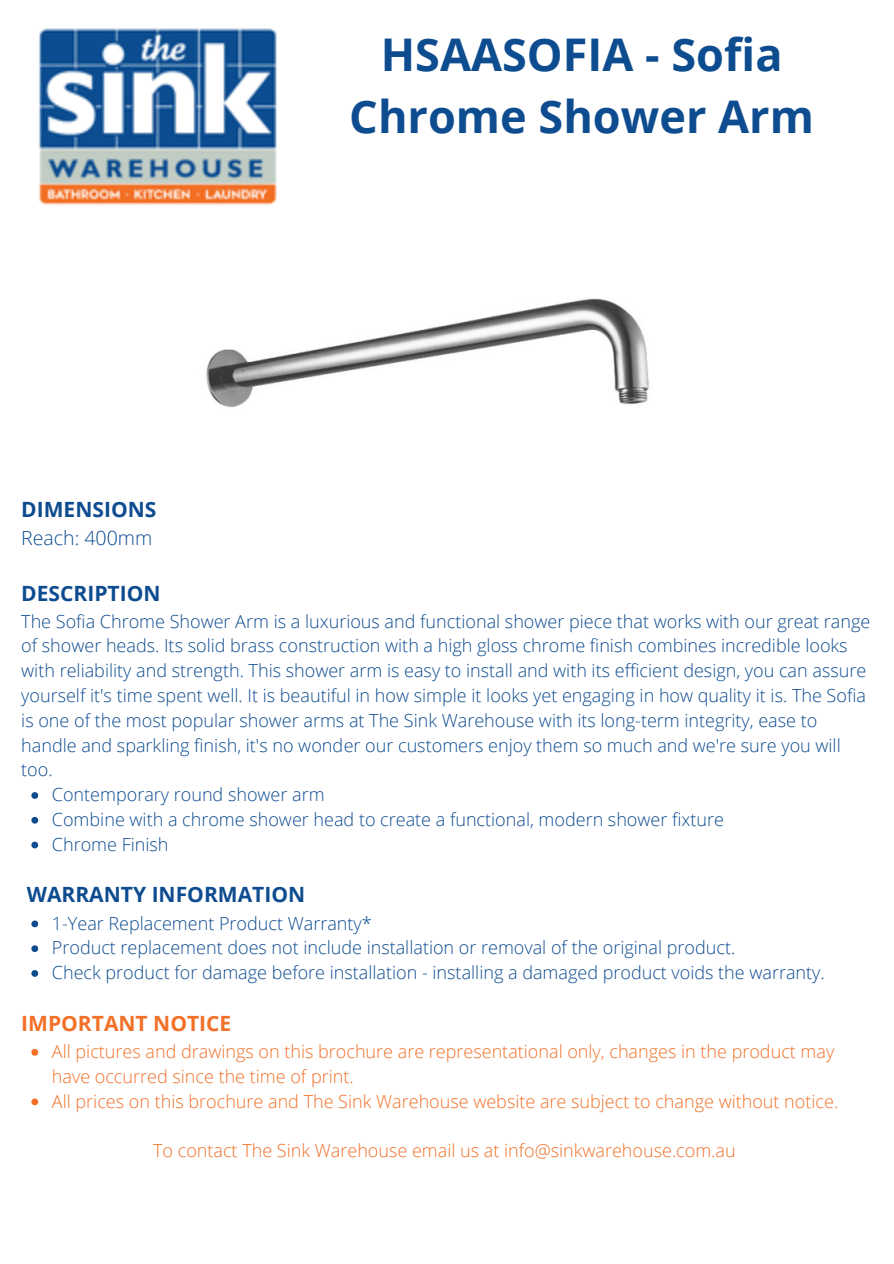
<style>
.page{position:relative;width:894px;height:1264px;background:#fff}
.page>*{position:absolute;margin:0;border:0;box-sizing:border-box;transform-origin:0 0}
.t1{font:700 45px/61.9px "Open Sans";color:#0e4c90;text-align:center}
.t2{font:700 21px "Open Sans";color:#0e4c90}
.t3{font:700 21px "Open Sans";color:#f27027}
.t4{font:300 19.5px "Open Sans";color:#0e4c90}
.t5{font:300 18px/24.8px "Open Sans";color:#0e4c90}
.t6{font:300 18px/24.8px "Open Sans";color:#f27027}
</style>
<div class="page">
<img style="left:206px;top:298px;width:443px;height:110px">
<img style="left:39px;top:28px;width:238px;height:178px">
<svg style="left:31px;top:792px;width:7px;height:6px"></svg>
<svg style="left:31px;top:816px;width:7px;height:7px"></svg>
<svg style="left:31px;top:841px;width:7px;height:7px"></svg>
<svg style="left:31px;top:920px;width:7px;height:7px"></svg>
<svg style="left:31px;top:945px;width:7px;height:7px"></svg>
<svg style="left:31px;top:970px;width:7px;height:6px"></svg>
<svg style="left:31px;top:1049px;width:7px;height:6px"></svg>
<svg style="left:31px;top:1098px;width:7px;height:7px"></svg>
<h1 class="t1" style="left:349px;top:23px;width:466px">HSAASOFIA - Sofia<br>Chrome Shower Arm</h1>
<p class="t2" style="left:21px;top:495px;width:137px">DIMENSIONS</p>
<p class="t4" style="left:21px;top:524px;width:132px">Reach: 400mm</p>
<p class="t2" style="left:21px;top:578px;width:141px">DESCRIPTION</p>
<p class="t5" style="left:21px;top:608px;width:850px">The Sofia Chrome Shower Arm is a luxurious and functional shower piece that works with our great range of shower heads. Its solid brass construction with a high gloss chrome finish combines incredible looks with reliability and strength. This shower arm is easy to install and with its efficient design, you can assure yourself it's time spent well. It is beautiful in how simple it looks yet engaging in how quality it is. The Sofia is one of the most popular shower arms at The Sink Warehouse with its long-term integrity, ease to handle and sparkling finish, it's no wonder our customers enjoy them so much and we're sure you will too.</p>
<p class="t5" style="left:52px;top:781px;width:673px">Contemporary round shower arm<br>Combine with a chrome shower head to create a functional, modern shower fixture<br>Chrome Finish</p>
<p class="t2" style="left:27px;top:880px;width:280px">WARRANTY INFORMATION</p>
<p class="t5" style="left:52px;top:910px;width:774px">1-Year Replacement Product Warranty*<br>Product replacement does not include installation or removal of the original product.<br>Check product for damage before installation - installing a damaged product voids the warranty.</p>
<p class="t3" style="left:21px;top:1008px;width:211px">IMPORTANT NOTICE</p>
<p class="t6" style="left:52px;top:1038px;width:787px">All pictures and drawings on this brochure are representational only, changes in the product may have occurred since the time of print.<br>All prices on this brochure and The Sink Warehouse website are subject to change without notice.</p>
<p class="t6" style="left:153px;top:1137px;width:584px">To contact The Sink Warehouse email us at info@sinkwarehouse.com.au</p>
</div>
